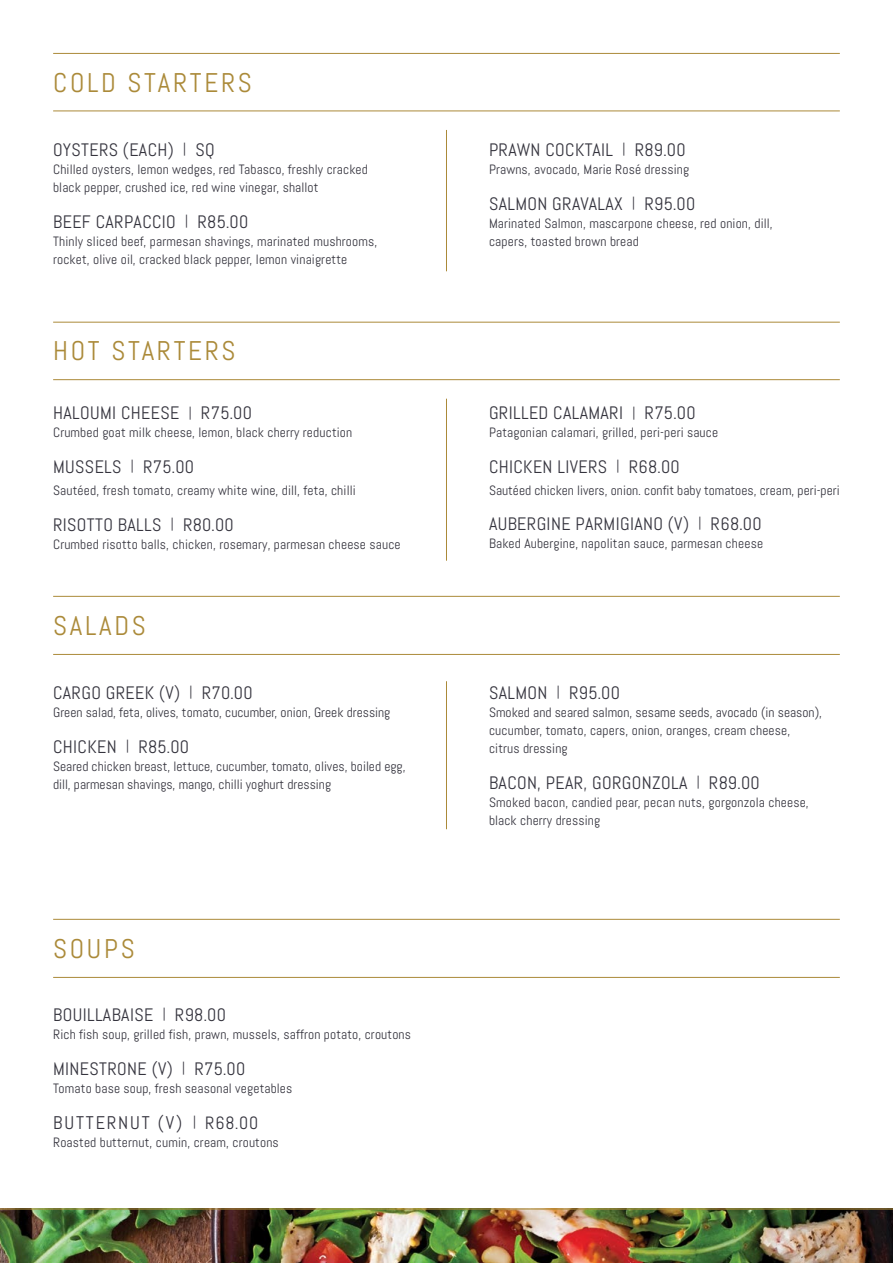
<style>
.page{position:relative;width:893px;height:1263px;background:#fff}
.page>*{position:absolute;margin:0;border:0;box-sizing:border-box;transform-origin:0 0}
.t1{font:27px "Abel";letter-spacing:.1em;color:#ab8a39}
.t2{font:18.3px "Abel";letter-spacing:.1em;color:#35343e}
.t3{font:18px "Abel";letter-spacing:.02em;color:#35343e}
.t4{font:13.5px/18px "Abel";letter-spacing:.01em;color:#35343e}
.s1{font-size:13.2px}
.s2{font-size:17.7px}
</style>
<div class="page">
<img style="left:0;top:1208px;width:893px;height:55px">
<hr style="left:53px;top:111px;width:787px;height:1px;background:#ab8a39">
<hr style="left:53px;top:379px;width:787px;height:1px;background:#ab8a39">
<hr style="left:53px;top:654px;width:787px;height:1px;background:#ab8a39">
<hr style="left:53px;top:977px;width:787px;height:1px;background:#ab8a39">
<hr style="left:53px;top:53px;width:787px;height:1px;background:#ab8a39">
<hr style="left:53px;top:322px;width:787px;height:1px;background:#ab8a39">
<hr style="left:53px;top:596px;width:787px;height:1px;background:#ab8a39">
<hr style="left:53px;top:919px;width:787px;height:1px;background:#ab8a39">
<hr style="left:446px;top:399px;width:1px;height:162px;background:#ab8a39">
<hr style="left:446px;top:681px;width:1px;height:148px;background:#ab8a39">
<hr style="left:446px;top:130px;width:1px;height:141px;background:#ab8a39">
<h1 class="t1" style="left:53px;top:65px;width:200px">COLD STARTERS</h1>
<h3 class="t3" style="left:53px;top:138px;width:163px">OYSTERS (EACH) <span class="s1">|</span> SQ</h3>
<p class="t4" style="left:53px;top:160px;width:316px">Chilled oysters, lemon wedges, red Tabasco, freshly cracked black pepper, crushed ice, red wine vinegar, shallot</p>
<h3 class="t3" style="left:53px;top:210px;width:197px">BEEF CARPACCIO <span class="s1">|</span> R85.00</h3>
<p class="t4" style="left:53px;top:232px;width:326px">Thinly sliced beef, parmesan shavings, marinated mushrooms, rocket, olive oil, cracked black pepper, lemon vinaigrette</p>
<h1 class="t1" style="left:53px;top:334px;width:184px">HOT STARTERS</h1>
<h3 class="t3" style="left:53px;top:401px;width:200px">HALOUMI CHEESE <span class="s1">|</span> R75.00</h3>
<p class="t4" style="left:53px;top:423px;width:301px">Crumbed goat milk cheese, lemon, black cherry reduction</p>
<h3 class="t3" style="left:53px;top:455px;width:143px">MUSSELS <span class="s1">|</span> R75.00</h3>
<p class="t4" style="left:53px;top:481px;width:304px">Sautéed, fresh tomato, creamy white wine, dill, feta, chilli</p>
<h3 class="t3" style="left:53px;top:513px;width:182px">RISOTTO BALLS <span class="s1">|</span> R80.00</h3>
<p class="t4" style="left:53px;top:535px;width:349px">Crumbed risotto balls, chicken, rosemary, parmesan cheese sauce</p>
<h1 class="t1" style="left:53px;top:608px;width:94px">SALADS</h1>
<h3 class="t3" style="left:53px;top:681px;width:201px">CARGO GREEK (V) <span class="s1">|</span> R70.00</h3>
<p class="t4" style="left:53px;top:703px;width:339px">Green salad, feta, olives, tomato, cucumber, onion, Greek dressing</p>
<h3 class="t3" style="left:53px;top:735px;width:138px">CHICKEN <span class="s1">|</span> R85.00</h3>
<p class="t4" style="left:53px;top:757px;width:354px">Seared chicken breast, lettuce, cucumber, tomato, olives, boiled egg, dill, parmesan shavings, mango, chilli yoghurt dressing</p>
<h1 class="t1" style="left:53px;top:931px;width:83px">SOUPS</h1>
<h3 class="t3" style="left:53px;top:1003px;width:174px">BOUILLABAISE <span class="s1">|</span> R98.00</h3>
<p class="t4" style="left:53px;top:1025px;width:359px">Rich fish soup, grilled fish, prawn, mussels, saffron potato, croutons</p>
<h3 class="t3" style="left:53px;top:1057px;width:194px">MINESTRONE (V) <span class="s1">|</span> R75.00</h3>
<p class="t4" style="left:53px;top:1079px;width:241px">Tomato base soup, fresh seasonal vegetables</p>
<h2 class="t2" style="left:53px;top:1111px;width:207px">BUTTERNUT (V) <span class="s1">|</span> <span class="s2">R68.00</span></h2>
<p class="t4" style="left:53px;top:1133px;width:227px">Roasted butternut, cumin, cream, croutons</p>
<h3 class="t3" style="left:489px;top:138px;width:198px">PRAWN COCKTAIL <span class="s1">|</span> R89.00</h3>
<p class="t4" style="left:489px;top:160px;width:202px">Prawns, avocado, Marie Rosé dressing</p>
<h3 class="t3" style="left:489px;top:192px;width:208px">SALMON GRAVALAX <span class="s1">|</span> R95.00</h3>
<p class="t4" style="left:489px;top:214px;width:285px">Marinated Salmon, mascarpone cheese, red onion, dill, capers, toasted brown bread</p>
<h3 class="t3" style="left:489px;top:401px;width:208px">GRILLED CALAMARI <span class="s1">|</span> R75.00</h3>
<p class="t4" style="left:489px;top:423px;width:231px">Patagonian calamari, grilled, peri-peri sauce</p>
<h3 class="t3" style="left:489px;top:455px;width:192px">CHICKEN LIVERS <span class="s1">|</span> R68.00</h3>
<p class="t4" style="left:489px;top:481px;width:352px">Sautéed chicken livers, onion. confit baby tomatoes, cream, peri-peri</p>
<h3 class="t3" style="left:489px;top:512px;width:274px">AUBERGINE PARMIGIANO (V) <span class="s1">|</span> R68.00</h3>
<p class="t4" style="left:489px;top:534px;width:276px">Baked Aubergine, napolitan sauce, parmesan cheese</p>
<h3 class="t3" style="left:489px;top:681px;width:133px">SALMON <span class="s1">|</span> R95.00</h3>
<p class="t4" style="left:489px;top:703px;width:335px">Smoked and seared salmon, sesame seeds, avocado (in season), cucumber, tomato, capers, onion, oranges, cream cheese, citrus dressing</p>
<h3 class="t3" style="left:489px;top:771px;width:272px">BACON, PEAR, GORGONZOLA <span class="s1">|</span> R89.00</h3>
<p class="t4" style="left:489px;top:793px;width:321px">Smoked bacon, candied pear, pecan nuts, gorgonzola cheese, black cherry dressing</p>
</div>
